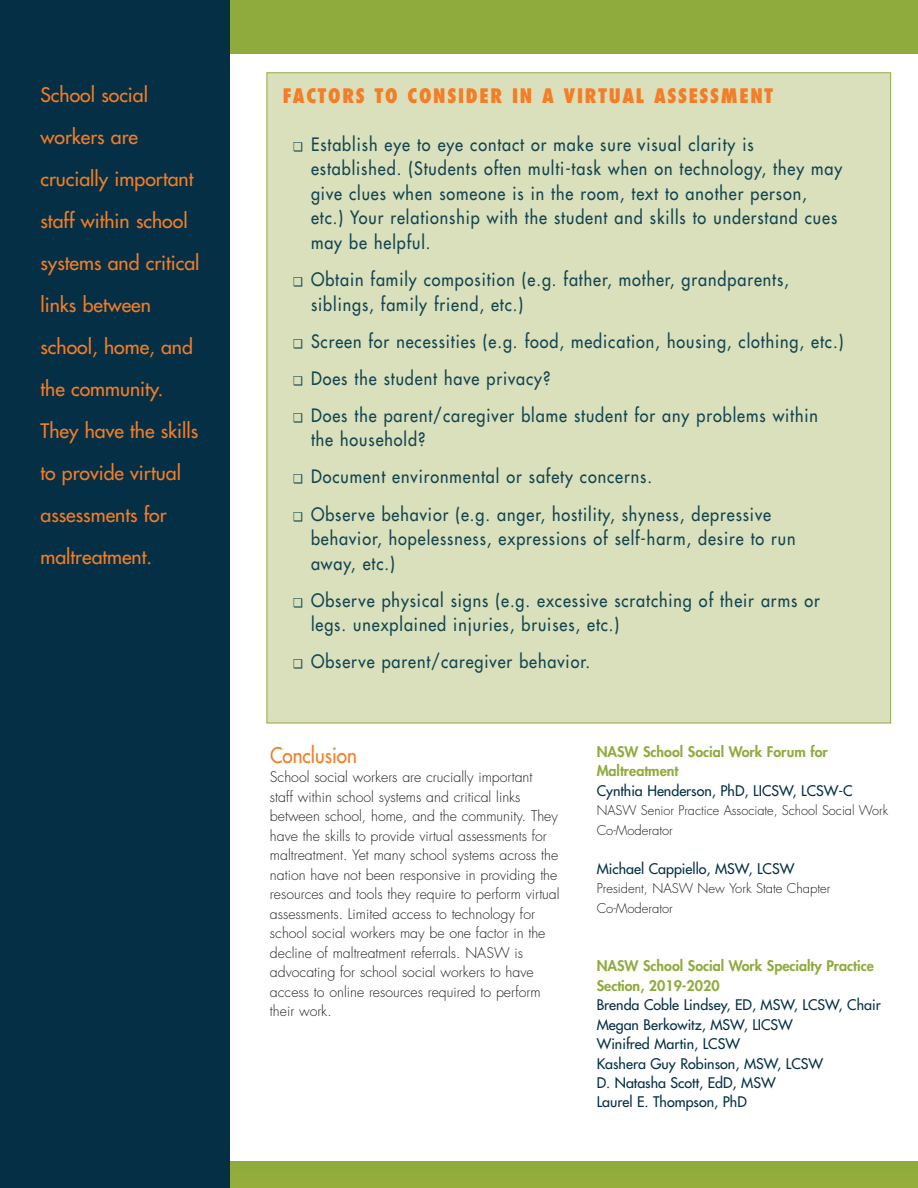
<style>
.page{position:relative;width:918px;height:1188px;background:#fff}
.page>*{position:absolute;margin:0;border:0;box-sizing:border-box;transform-origin:0 0}
.t1{font:21px "Futura";color:#f47d25;scale:.9 1}
.t2{font:19.5px/42px "Futura";color:#f47d25}
.t3{font:800 condensed 19.5px "Futura";letter-spacing:.09em;color:#f47d25}
.t4{font:18px/24.5px "Futura";letter-spacing:.06em;color:#134451;scale:.9 1}
.t5{font:300 14.25px/19.5px "Futura";color:#231f20}
.t6{font:14.25px/19.5px "Futura";color:#052f45}
.t7{font:800 14.25px/19.5px "Futura";color:#8fab3d}
.t8{font:300 13.2px/19.5px "Futura";color:#231f20}
.s1{font-family:"Menlo"}
</style>
<div class="page">
<div style="left:230px;top:1162px;width:688px;height:26px;background:#90ac3d"></div>
<div style="left:180px;top:0;width:738px;height:54px;background:#8fab3d"></div>
<div style="left:0;top:0;width:230px;height:1188px;background:#052f45"></div>
<div style="left:267px;top:73px;width:623px;height:650px;background:#d9e0bb"></div>
<p class="t2" style="left:40px;top:74px;width:161px">School social workers are crucially important staff within school systems and critical links between school, home, and the community.<br>They have the skills to provide virtual assessments for maltreatment.</p>
<p class="t3" style="left:283px;top:82px;width:492px">FACTORS TO CONSIDER IN A VIRTUAL ASSESSMENT</p>
<p class="t4" style="left:311px;top:132px;width:592px;text-indent:-18px"><span class="s1">❏</span> Establish eye to eye contact or make sure visual clarity is established. (Students often multi-task when on technology, they may give clues when someone is in the room, text to another person, etc.) Your relationship with the student and skills to understand cues may be helpful.</p>
<p class="t4" style="left:311px;top:267px;width:533px;text-indent:-18px"><span class="s1">❏</span> Obtain family composition (e.g. father, mother, grandparents, siblings, family friend, etc.)</p>
<p class="t4" style="left:293px;top:322px;width:613px;line-height:37px"><span class="s1">❏</span> Screen for necessities (e.g. food, medication, housing, clothing, etc.) <span class="s1">❏</span> Does the student have privacy?<br><span class="s1">❏</span> Does the parent/caregiver blame student for any problems within</p>
<p class="t4" style="left:293px;top:421px;width:532px;line-height:37px;text-indent:18px">the household?<br><span class="s1">❏</span> Document environmental or safety concerns.<br><span class="s1">❏</span> Observe behavior (e.g. anger, hostility, shyness, depressive</p>
<p class="t4" style="left:311px;top:526px;width:540px">behavior, hopelessness, expressions of self-harm, desire to run away, etc.)</p>
<p class="t4" style="left:311px;top:588px;width:567px;text-indent:-18px"><span class="s1">❏</span> Observe physical signs (e.g. excessive scratching of their arms or legs. unexplained injuries, bruises, etc.)</p>
<p class="t4" style="left:293px;top:649px;width:331px"><span class="s1">❏</span> Observe parent/caregiver behavior.</p>
<p class="t1" style="left:270px;top:741px;width:98px">Conclusion</p>
<p class="t5" style="left:270px;top:767px;width:291px">School social workers are crucially important<br>staff within school systems and critical links between school, home, and the community. They have the skills to provide virtual assessments for maltreatment. Yet many school systems across the nation have not been responsive in providing the resources and tools they require to perform virtual assessments. Limited access to technology for school social workers may be one factor in the decline of maltreatment referrals. NASW is advocating for school social workers to have access to online resources required to perform their work.</p>
<p class="t7" style="left:597px;top:741px;width:233px">NASW School Social Work Forum for<br>Maltreatment</p>
<p class="t6" style="left:597px;top:780px;width:257px">Cynthia Henderson, PhD, LICSW, LCSW-C</p>
<p class="t8" style="left:597px;top:801px;width:293px">NASW Senior Practice Associate, School Social Work<br>Co-Moderator</p>
<p class="t6" style="left:597px;top:858px;width:199px">Michael Cappiello, MSW, LCSW</p>
<p class="t8" style="left:597px;top:879px;width:235px">President, NASW New York State Chapter<br>Co-Moderator</p>
<p class="t7" style="left:597px;top:956px;width:279px">NASW School Social Work Specialty Practice<br>Section, 2019-2020</p>
<p class="t6" style="left:597px;top:995px;width:286px">Brenda Coble Lindsey, ED, MSW, LCSW, Chair<br>Megan Berkowitz, MSW, LICSW<br>Winifred Martin, LCSW<br>Kashera Guy Robinson, MSW, LCSW<br>D. Natasha Scott, EdD, MSW<br>Laurel E. Thompson, PhD</p>
</div>
